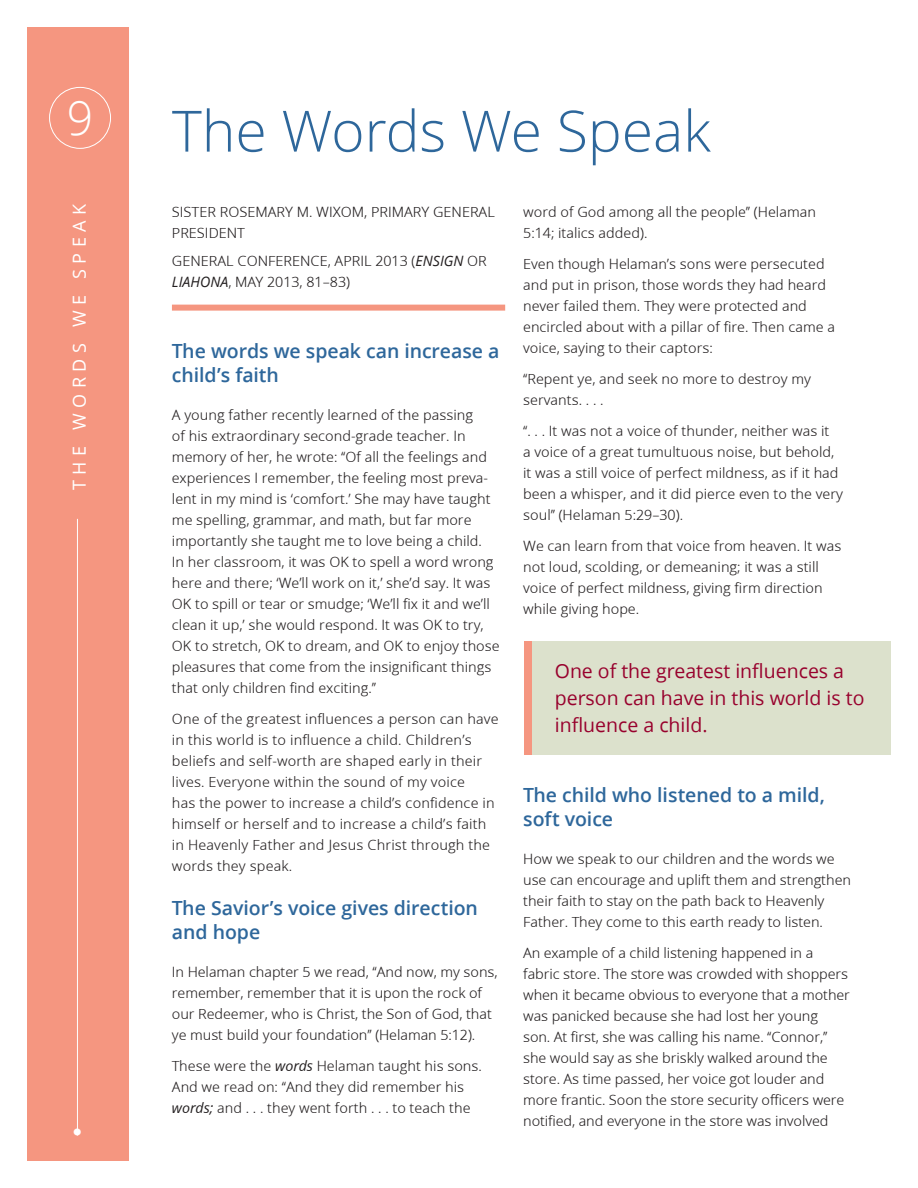
<style>
.page{position:relative;width:918px;height:1188px;background:#fff}
.page>*{position:absolute;margin:0;border:0;box-sizing:border-box;transform-origin:0 0}
.t1{font:300 57px "Zoramlds Lat";color:#2e679b}
.t2{font:300 46.5px "Zoramlds Lat";color:#fff}
.t3{font:600 19.5px/24px "Zoramlds Lat";letter-spacing:-.005em;color:#2e679b}
.t4{font:19.5px/27px "Zoramlds Lat";color:#98012d}
.t5{font:300 19.5px "Helveticalds Lat";color:#fff}
.t6{font:18px "Zoramlds Lat";letter-spacing:.31em;color:#fff}
.t7{font:14.25px/21px "Zoramlds Lat";color:#231f20}
.s1{font-style:italic}
</style>
<div class="page">
<div style="left:27px;top:27px;width:101px;height:1134px;background:#f59680"></div>
<hr style="left:77px;top:185px;width:1px;height:951px;background:#fff">
<div style="left:71px;top:178px;width:15px;height:341px;background:#f59680"></div>
<div style="left:49px;top:87px;width:62px;height:62px;border:1px solid #fff;border-radius:50%"></div>
<div style="left:172px;top:305px;width:333px;height:6px;background:#f59680"></div>
<div style="left:524px;top:641px;width:8px;height:114px;background:#f59680"></div>
<div style="left:532px;top:641px;width:358px;height:114px;background:#dce1cc"></div>
<h2 class="t2" style="left:67px;top:84px;width:28px">9</h2>
<h1 class="t1" style="left:172px;top:89px;width:540px">The Words We Speak</h1>
<p class="t6" style="left:66px;top:490px;width:288px;rotate:-90deg">THE WORDS WE SPEAK</p>
<h3 class="t5" style="left:73px;top:1117px;width:11px">•</h3>
<p class="t7" style="left:172px;top:201px;width:325px">SISTER ROSEMARY M. WIXOM, PRIMARY GENERAL<br>PRESIDENT</p>
<p class="t7" style="left:172px;top:250px;width:316px">GENERAL CONFERENCE, APRIL 2013 (<span class="s1">ENSIGN</span> OR<br><span class="s1">LIAHONA</span>, MAY 2013, 81–83)</p>
<h3 class="t3" style="left:172px;top:339px;width:329px">The words we speak can increase a child’s faith</h3>
<p class="t7" style="left:172px;top:404px;width:329px">A young father recently learned of the passing<br>of his extraordinary second-grade teacher. In memory of her, he wrote: “Of all the feelings and experiences I remember, the feeling most preva&shy;lent in my mind is ‘comfort.’ She may have taught me spelling, grammar, and math, but far more importantly she taught me to love being a child.<br>In her classroom, it was OK to spell a word wrong here and there; ‘We’ll work on it,’ she’d say. It was OK to spill or tear or smudge; ‘We’ll fix it and we’ll clean it up,’ she would respond. It was OK to try, OK to stretch, OK to dream, and OK to enjoy those pleasures that come from the insignificant things that only children find exciting.”</p>
<p class="t7" style="left:172px;top:708px;width:328px">One of the greatest influences a person can have in this world is to influence a child. Children’s beliefs and self-worth are shaped early in their lives. Everyone within the sound of my voice<br>has the power to increase a child’s confidence in himself or herself and to increase a child’s faith in Heavenly Father and Jesus Christ through the words they speak.</p>
<h3 class="t3" style="left:172px;top:896px;width:308px">The Savior’s voice gives direction and hope</h3>
<p class="t7" style="left:172px;top:961px;width:327px">In Helaman chapter 5 we read, “And now, my sons, remember, remember that it is upon the rock of our Redeemer, who is Christ, the Son of God, that ye must build your foundation” (Helaman 5:12).</p>
<p class="t7" style="left:172px;top:1055px;width:312px">These were the <span class="s1">words</span> Helaman taught his sons.<br>And we read on: “And they did remember his <span class="s1">words;</span> and . . . they went forth . . . to teach the</p>
<p class="t7" style="left:523px;top:201px;width:294px">word of God among all the people” (Helaman<br>5:14; italics added).</p>
<p class="t7" style="left:523px;top:253px;width:313px">Even though Helaman’s sons were persecuted and put in prison, those words they had heard never failed them. They were protected and encircled about with a pillar of fire. Then came a voice, saying to their captors:</p>
<p class="t7" style="left:523px;top:368px;width:289px">“Repent ye, and seek no more to destroy my servants. . . .</p>
<p class="t7" style="left:523px;top:420px;width:321px">“. . . It was not a voice of thunder, neither was it<br>a voice of a great tumultuous noise, but behold, it was a still voice of perfect mildness, as if it had been a whisper, and it did pierce even to the very soul” (Helaman 5:29–30).</p>
<p class="t7" style="left:523px;top:535px;width:320px">We can learn from that voice from heaven. It was not loud, scolding, or demeaning; it was a still voice of perfect mildness, giving firm direction while giving hope.</p>
<h3 class="t4" style="left:555px;top:658px;width:311px">One of the greatest influences a person can have in this world is to influence a child.</h3>
<h3 class="t3" style="left:523px;top:783px;width:303px">The child who listened to a mild, soft voice</h3>
<p class="t7" style="left:523px;top:848px;width:329px">How we speak to our children and the words we use can encourage and uplift them and strengthen their faith to stay on the path back to Heavenly Father. They come to this earth ready to listen.</p>
<p class="t7" style="left:523px;top:942px;width:328px">An example of a child listening happened in a fabric store. The store was crowded with shoppers when it became obvious to everyone that a mother was panicked because she had lost her young<br>son. At first, she was calling his name. “Connor,” she would say as she briskly walked around the store. As time passed, her voice got louder and more frantic. Soon the store security officers were notified, and everyone in the store was involved</p>
</div>
